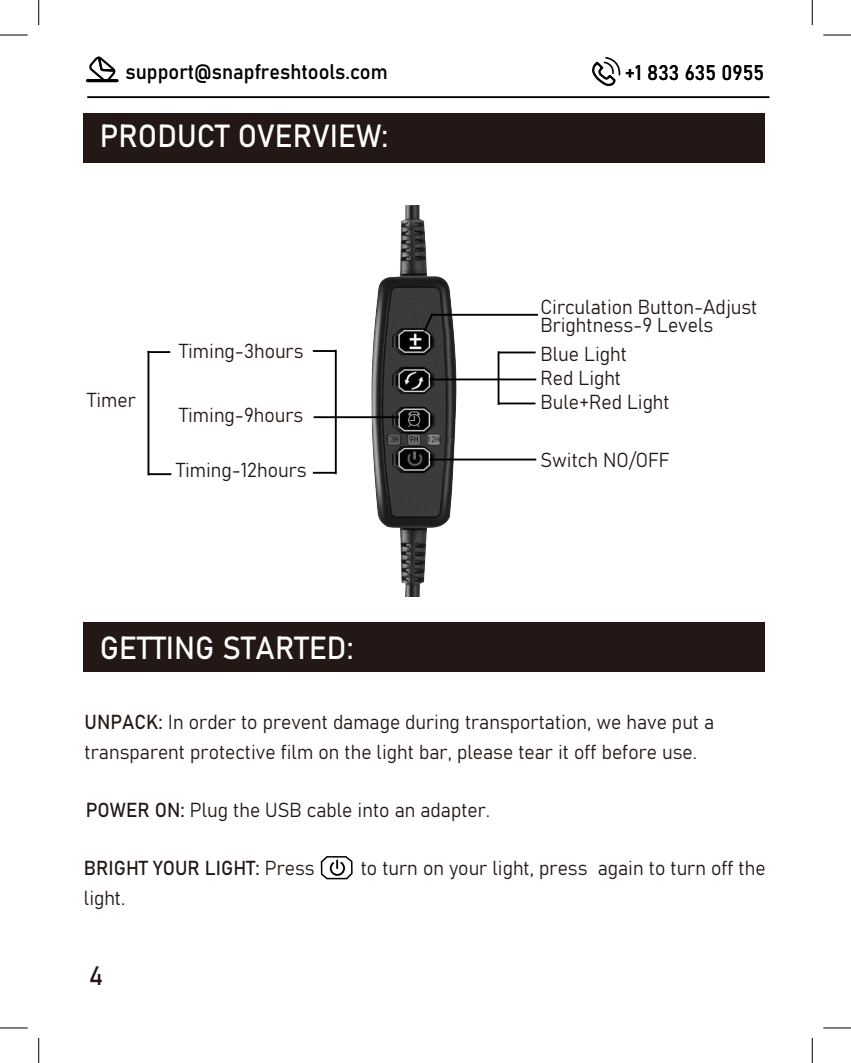
<style>
.page{position:relative;width:851px;height:1063px;background:#fff}
.page>*{position:absolute;margin:0;border:0;box-sizing:border-box;transform-origin:0 0}
.t1{font:31.5px "Bahnschrift";color:#fff;scale:.95 1}
.t2{font:26.25px "Bahnschrift";color:#231815;scale:.95 1}
.t3{font:20.75px "Bahnschrift";color:#000;scale:.95 1}
.t4{font:20px/23.5px "Bahnschrift";color:#231815;scale:.95 1}
</style>
<div class="page">
<div style="left:83px;top:113px;width:681px;height:49px;background:#231815"></div>
<div style="left:83px;top:623px;width:681px;height:49px;background:#231815"></div>
<svg style="left:0;top:34px;width:28px;height:1px"></svg>
<svg style="left:823px;top:34px;width:27px;height:1px"></svg>
<svg style="left:0;top:1027px;width:28px;height:1px"></svg>
<svg style="left:823px;top:1027px;width:27px;height:1px"></svg>
<svg style="left:0;top:35px;width:28px;height:1px"></svg>
<svg style="left:823px;top:35px;width:27px;height:1px"></svg>
<svg style="left:0;top:1028px;width:28px;height:1px"></svg>
<svg style="left:823px;top:1028px;width:27px;height:1px"></svg>
<svg style="left:38px;top:0;width:1px;height:25px"></svg>
<svg style="left:38px;top:1038px;width:1px;height:25px"></svg>
<svg style="left:811px;top:0;width:1px;height:25px"></svg>
<svg style="left:811px;top:1038px;width:1px;height:25px"></svg>
<img style="left:358px;top:206px;width:120px;height:391px">
<hr style="left:147px;top:351px;width:23px;height:2px;background:#000">
<hr style="left:148px;top:473px;width:23px;height:2px;background:#000">
<hr style="left:147px;top:351px;width:2px;height:124px;background:#000">
<hr style="left:313px;top:350px;width:23px;height:2px;background:#000">
<hr style="left:313px;top:472px;width:23px;height:2px;background:#000">
<hr style="left:335px;top:350px;width:1px;height:124px;background:#000">
<hr style="left:313px;top:416px;width:86px;height:2px;background:#000">
<hr style="left:498px;top:352px;width:37px;height:1px;background:#000">
<hr style="left:498px;top:403px;width:37px;height:1px;background:#000">
<hr style="left:497px;top:351px;width:2px;height:54px;background:#000">
<svg style="left:422px;top:311px;width:13px;height:23px"></svg>
<hr style="left:429px;top:379px;width:107px;height:1px;background:#000">
<hr style="left:429px;top:459px;width:107px;height:1px;background:#000">
<hr style="left:431px;top:314px;width:107px;height:2px;background:#000">
<svg style="left:87px;top:56px;width:30px;height:27px"></svg>
<hr style="left:87px;top:79px;width:30px;height:3px;background:#000">
<svg style="left:592px;top:57px;width:29px;height:30px"></svg>
<hr style="left:87px;top:96px;width:682px;height:2px;background:#000">
<svg style="left:320px;top:856px;width:33px;height:24px"></svg>
<p class="t3" style="left:126px;top:56px;width:277px">support@snapfreshtools.com</p>
<p class="t3" style="left:624px;top:57px;width:148px">+1 833 635 0955</p>
<h1 class="t1" style="left:100px;top:112px;width:305px">PRODUCT OVERVIEW:</h1>
<p class="t4" style="left:87px;top:387px;width:53px">Timer</p>
<p class="t4" style="left:179px;top:338px;width:133px">Timing-3hours</p>
<p class="t4" style="left:179px;top:402px;width:132px">Timing-9hours</p>
<p class="t4" style="left:176px;top:457px;width:139px">Timing-12hours</p>
<h1 class="t1" style="left:100px;top:624px;width:268px">GETTING STARTED:</h1>
<p class="t4" style="left:540px;top:296px;width:230px;line-height:18px">Circulation Button-Adjust<br>Brightness-9 Levels</p>
<p class="t4" style="left:540px;top:341px;width:137px">Blue Light<br>Red Light<br>Bule+Red Light</p>
<p class="t4" style="left:540px;top:446px;width:137px">Switch NO/OFF</p>
<p class="t4" style="left:85px;top:706px;width:664px;line-height:30px">UNPACK: In order to prevent damage during transportation, we have put a transparent protective film on the light bar, please tear it off before use.</p>
<p class="t4" style="left:86px;top:797px;width:427px">POWER ON: Plug the USB cable into an adapter.</p>
<p class="t4" style="left:84px;top:855px;width:244px">BRIGHT YOUR LIGHT: Press</p>
<p class="t4" style="left:360px;top:855px;width:427px">to turn on your light, press again to turn off the</p>
<p class="t4" style="left:84px;top:885px;width:45px">light.</p>
<h2 class="t2" style="left:89px;top:956px;width:16px">4</h2>
</div>
